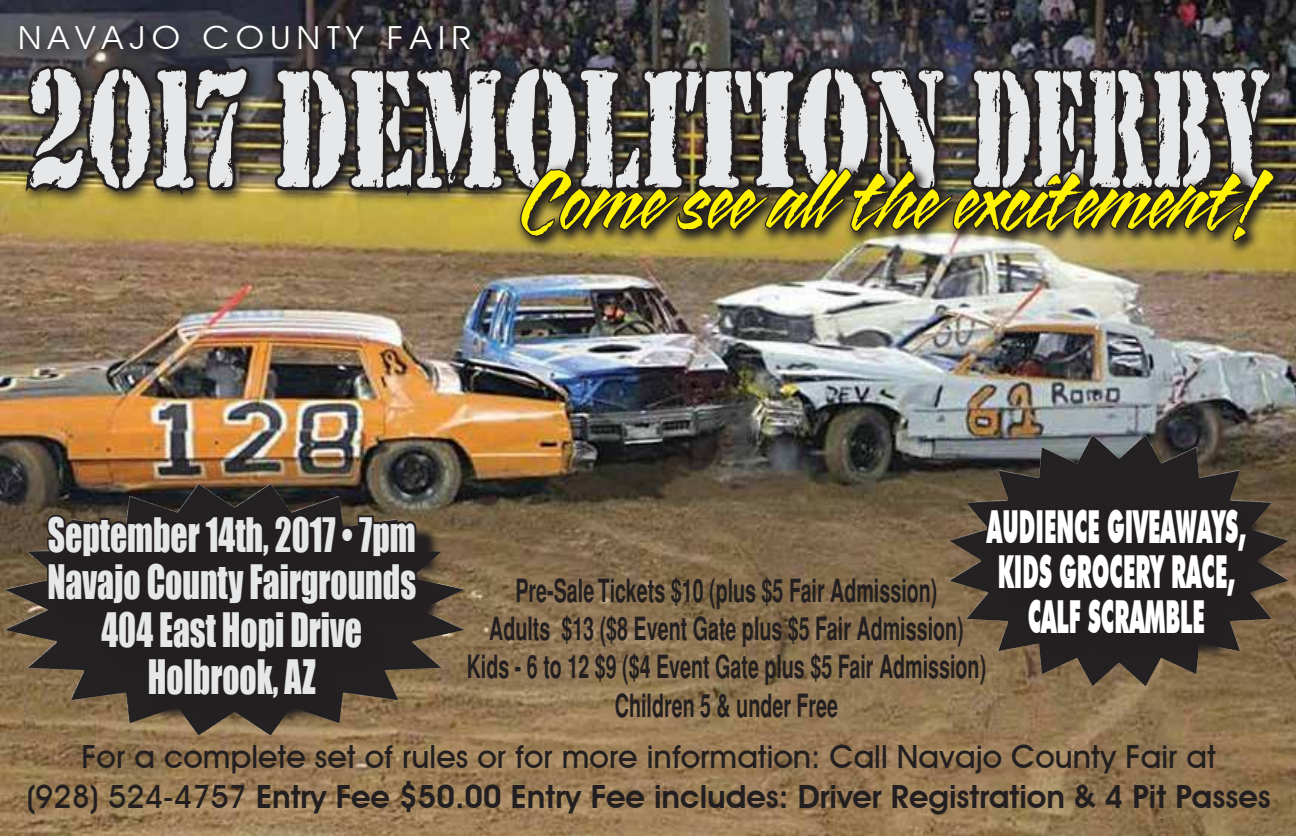
<style>
.page{position:relative;width:1296px;height:836px;background:#fff}
.page>*{position:absolute;margin:0;border:0;box-sizing:border-box;transform-origin:0 0}
.t1{font:176px "Rubber Stamp Let Plain";color:#e6e7e8;scale:.61 1}
.t2{font:italic 82.6px "Blaze ITC";color:#fff200}
.t3{font:900 45.4px/45.4px "Futura BT";color:#fff;text-align:center;scale:.46 1}
.t4{font:43.6px/47.6px "Impact";color:#e6e7e8;text-align:center;scale:.77 1}
.t5{font:700 condensed 32px/38.4px "Helvetica";color:#231f20;text-align:center;scale:.75 1}
.t6{font:500 32px/40px "Avant Garde IT Cby BT";color:#231f20;text-align:center}
.t7{font:31.8px "Avant Garde IT Cby BT";letter-spacing:.19em;color:#fff;scale:1.11 1}
.s1{font-weight:600}
</style>
<div class="page">
<img style="left:0;top:0;width:1296px;height:835px">
<svg style="left:13px;top:19px;width:259px;height:44px;background:#44454d"></svg>
<img style="left:19px;top:55px;width:1268px;height:154px">
<svg style="left:19px;top:35px;width:235px;height:173px;background:#474136"></svg>
<img style="left:272px;top:0;width:1004px;height:335px">
<img style="left:966px;top:435px;width:177px;height:92px">
<svg style="left:1250px;top:510px;width:22px;height:149px;background:#4f4233"></svg>
<svg style="left:983px;top:457px;width:267px;height:298px;background:#473c31"></svg>
<img style="left:27px;top:483px;width:240px;height:94px">
<svg style="left:51px;top:519px;width:391px;height:205px;background:#604f3c"></svg>
<svg style="left:44px;top:489px;width:376px;height:214px;background:#292523"></svg>
<p class="t7" style="left:18px;top:18px;width:410px">NAVAJO COUNTY FAIR</p>
<h1 class="t1" style="left:26px;top:27px;width:2040px">2017 DEMOLITION DERBY</h1>
<h2 class="t2" style="left:523px;top:131px;width:749px">Come see all the excitement!</h2>
<h3 class="t4" style="left:47px;top:509px;width:480px">September 14th, 2017 • 7pm<br>Navajo County Fairgrounds<br>404 East Hopi Drive<br>Holbrook, AZ</h3>
<h3 class="t3" style="left:987px;top:503px;width:564px">AUDIENCE GIVEAWAYS,<br>KIDS GROCERY RACE,<br>CALF SCRAMBLE</h3>
<p class="t5" style="left:467px;top:570px;width:694px">Pre-Sale Tickets $10 (plus $5 Fair Admission)<br>Adults $13 ($8 Event Gate plus $5 Fair Admission)<br>Kids - 6 to 12 $9 ($4 Event Gate plus $5 Fair Admission)<br>Children 5 &amp; under Free</p>
<p class="t6" style="left:26px;top:735px;width:1246px">For a complete set of rules or for more information: Call Navajo County Fair at<br>(928) 524-4757 <span class="s1">Entry Fee $50.00 Entry Fee includes: Driver Registration &amp; 4 Pit Passes</span></p>
</div>
